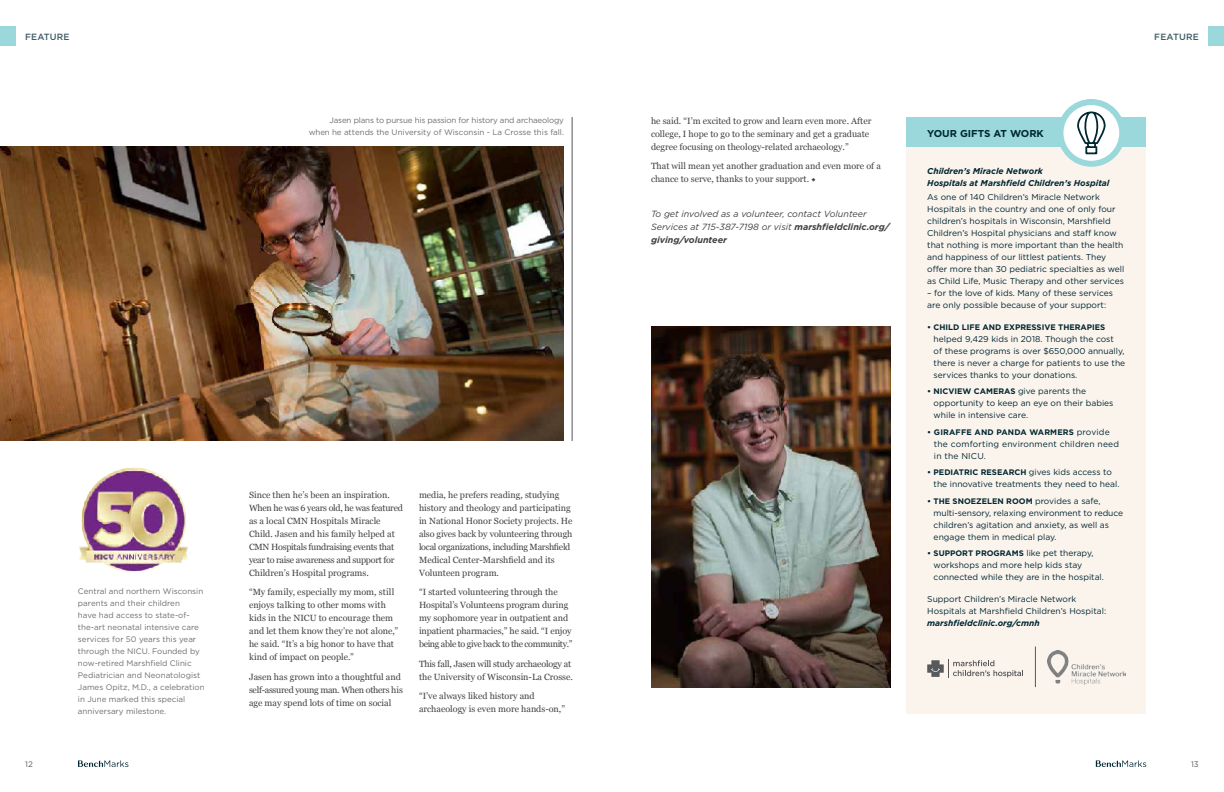
<style>
.page{position:relative;width:1224px;height:792px;background:#fff}
.page>*{position:absolute;margin:0;border:0;box-sizing:border-box;transform-origin:0 0}
.t1{font:700 10px "Gotham";color:#002732}
.t2{font:9px/13px "Georgia";color:#414042}
.t3{font:italic 9px/13px "Gotham";color:#414042}
.t4{font:9px/13px "Georgia";letter-spacing:-.02em;color:#414042}
.t5{font:500 9px "Gotham";letter-spacing:.02em;color:#3d5965}
.t6{font:8.5px/12px "Gotham";color:#002732}
.t7{font:italic 700 8.5px/12px "Gotham";color:#002732}
.t8{font:8.5px/12px "Gotham";letter-spacing:.02em;color:#002732}
.t9{font:8px/12px "Gotham";color:#6d6e71}
.t10{font:700 8px "Gotham";color:#002732}
.t11{font:8px/12px "Gotham";letter-spacing:-.02em;color:#6d6e71;text-align:right}
.t12{font:700 8px "Gotham";letter-spacing:.02em;color:#002732}
.t13{font:8px "Gotham";color:#58595b}
.s1{font-family:"Minion Pro"}
.s2{font-weight:700}
.s3{font-weight:400;font-size:8.5px}
</style>
<div class="page">
<svg style="left:78px;top:760px;width:50px;height:7px"></svg>
<svg style="left:1096px;top:760px;width:50px;height:7px"></svg>
<img style="left:651px;top:327px;width:239px;height:360px">
<div style="left:907px;top:117px;width:239px;height:597px;background:#fbf4ed"></div>
<div style="left:0;top:26px;width:15px;height:20px;background:#9ad8db"></div>
<div style="left:1209px;top:26px;width:15px;height:20px;background:#9ad8db"></div>
<hr style="left:572px;top:117px;width:1px;height:324px;background:#58595b">
<div style="left:907px;top:117px;width:239px;height:29px;background:#9ad8db"></div>
<svg style="left:1060px;top:102px;width:62px;height:62px"></svg>
<div style="left:1057px;top:99px;width:68px;height:68px;border:6px solid #9ad8db;border-radius:50%"></div>
<svg style="left:1076px;top:111px;width:30px;height:44px"></svg>
<svg style="left:927px;top:659px;width:96px;height:19px"></svg>
<img style="left:1047px;top:650px;width:78px;height:35px">
<hr style="left:1035px;top:647px;width:1px;height:40px;background:#58595b">
<img style="left:0;top:146px;width:564px;height:295px">
<img style="left:79px;top:467px;width:109px;height:105px">
<p class="t5" style="left:25px;top:31px;width:46px">FEATURE</p>
<p class="t5" style="left:1154px;top:31px;width:46px">FEATURE</p>
<p class="t11" style="left:309px;top:114px;width:257px">Jasen plans to pursue his passion for history and archaeology when he attends the University of Wisconsin - La Crosse this fall.</p>
<p class="t9" style="left:78px;top:585px;width:128px">Central and northern Wisconsin parents and their children<br>have had access to state-of&shy;the-art neonatal intensive care services for 50 years this year through the NICU. Founded by now-retired Marshfield Clinic<br>Pediatrician and Neonatologist<br>James Opitz, M.D., a celebration in June marked this special anniversary milestone.</p>
<p class="t2" style="left:249px;top:488px;width:155px">Since then he’s been an inspiration.<br>When he was 6 years old, he was featured as a local CMN Hospitals Miracle Child. Jasen and his family helped at CMN Hospitals fundraising events that year to raise awareness and support for Children’s Hospital programs.</p>
<p class="t2" style="left:249px;top:585px;width:151px">“My family, especially my mom, still enjoys talking to other moms with kids in the NICU to encourage them and let them know they’re not alone,” he said. “It’s a big honor to have that kind of impact on people.”</p>
<p class="t2" style="left:249px;top:670px;width:155px">Jasen has grown into a thoughtful and self-assured young man. When others his age may spend lots of time on social</p>
<p class="t2" style="left:419px;top:488px;width:155px">media, he prefers reading, studying history and theology and participating in National Honor Society projects. He also gives back by volunteering through local organizations, including Marshfield Medical Center-Marshfield and its Volunteen program.</p>
<p class="t2" style="left:419px;top:585px;width:155px">“I started volunteering through the Hospital’s Volunteens program during my sophomore year in outpatient and inpatient pharmacies,” he said. “I enjoy being able to give back to the community.”</p>
<p class="t4" style="left:419px;top:657px;width:155px">This fall, Jasen will study archaeology at the University of Wisconsin-La Crosse.</p>
<p class="t2" style="left:419px;top:689px;width:148px">“I’ve always liked history and archaeology is even more hands-on,”</p>
<p class="t2" style="left:651px;top:114px;width:222px">he said. “I’m excited to grow and learn even more. After college, I hope to go to the seminary and get a graduate degree focusing on theology-related archaeology.”</p>
<p class="t2" style="left:651px;top:159px;width:231px">That will mean yet another graduation and even more of a chance to serve, thanks to your support. <span class="s1">◆</span></p>
<p class="t3" style="left:651px;top:207px;width:240px">To get involved as a volunteer, contact Volunteer<br>Services at 715-387-7198 or visit <span class="s2">marshfieldclinic.org/ giving/volunteer</span></p>
<p class="t1" style="left:927px;top:127px;width:118px">YOUR GIFTS AT WORK</p>
<p class="t7" style="left:927px;top:165px;width:184px">Children’s Miracle Network<br>Hospitals at Marshfield Children’s Hospital</p>
<p class="t6" style="left:927px;top:190px;width:199px">As one of 140 Children’s Miracle Network Hospitals in the country and one of only four children’s hospitals in Wisconsin, Marshfield Children’s Hospital physicians and staff know that nothing is more important than the health and happiness of our littlest patients. They offer more than 30 pediatric specialties as well as Child Life, Music Therapy and other services</p>
<p class="t6" style="left:927px;top:286px;width:187px">– for the love of kids. Many of these services are only possible because of your support:</p>
<p class="t10" style="left:927px;top:321px;width:180px">• CHILD LIFE AND EXPRESSIVE THERAPIES</p>
<p class="t6" style="left:934px;top:332px;width:193px">helped 9,429 kids in 2018. Though the cost<br>of these programs is over $650,000 annually, there is never a charge for patients to use the services thanks to your donations.</p>
<p class="t10" style="left:927px;top:386px;width:160px">• NICVIEW CAMERAS <span class="s3">give parents the</span></p>
<p class="t6" style="left:934px;top:397px;width:181px">opportunity to keep an eye on their babies while in intensive care.</p>
<p class="t12" style="left:927px;top:426px;width:184px">• GIRAFFE AND PANDA WARMERS <span class="s3">provide</span></p>
<p class="t8" style="left:934px;top:437px;width:187px">the comforting environment children need in the NICU.</p>
<p class="t10" style="left:927px;top:467px;width:186px">• PEDIATRIC RESEARCH <span class="s3">gives kids access to</span></p>
<p class="t6" style="left:934px;top:478px;width:187px">the innovative treatments they need to heal.</p>
<p class="t10" style="left:927px;top:495px;width:175px">• THE SNOEZELEN ROOM <span class="s3">provides a safe,</span></p>
<p class="t6" style="left:934px;top:506px;width:191px">multi-sensory, relaxing environment to reduce children’s agitation and anxiety, as well as engage them in medical play.</p>
<p class="t10" style="left:927px;top:548px;width:168px">• SUPPORT PROGRAMS <span class="s3">like pet therapy,</span></p>
<p class="t6" style="left:934px;top:559px;width:172px">workshops and more help kids stay connected while they are in the hospital.</p>
<p class="t6" style="left:927px;top:593px;width:180px">Support Children’s Miracle Network<br>Hospitals at Marshfield Children’s Hospital:</p>
<p class="t7" style="left:927px;top:617px;width:114px">marshfieldclinic.org/cmnh</p>
<p class="t13" style="left:25px;top:759px;width:9px">12</p>
<p class="t13" style="left:1191px;top:759px;width:9px">13</p>
</div>
